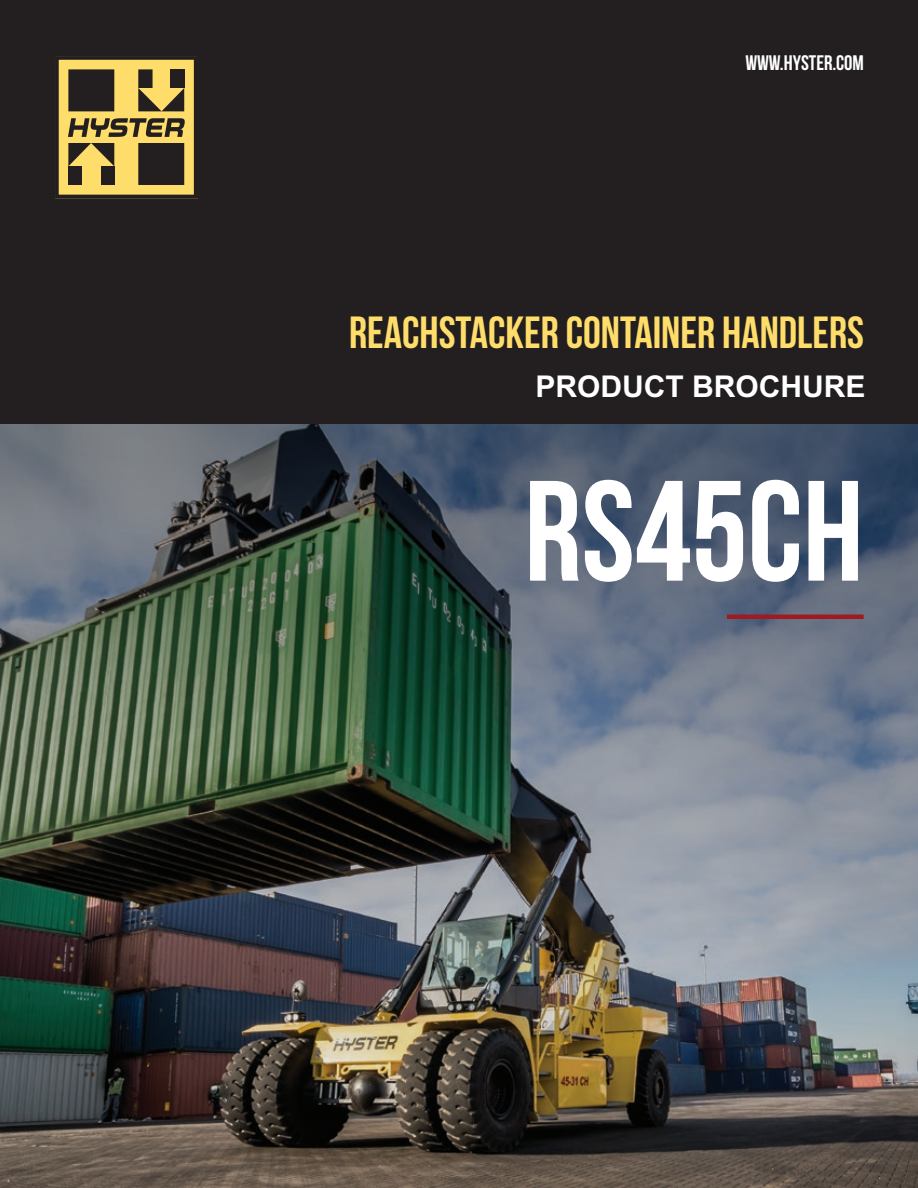
<style>
.page{position:relative;width:918px;height:1188px;background:#fff}
.page>*{position:absolute;margin:0;border:0;box-sizing:border-box;transform-origin:0 0}
.t1{font:142.5px "Bebas Neue";color:#fff}
.t2{font:45px "Bebas Neue";color:#ffdd6b}
.t3{font:700 30px "Arial MT Std";color:#fff}
.t4{font:21px "Bebas Neue";color:#fff}
</style>
<div class="page">
<div style="left:0;top:0;width:918px;height:424px;background:#231f20"></div>
<svg style="left:56px;top:56px;width:141px;height:139px"></svg>
<div style="left:68px;top:69px;width:46px;height:42px;background:#231f20"></div>
<img style="left:0;top:424px;width:918px;height:764px">
<hr style="left:727px;top:615px;width:137px;height:4px;background:#9e1c1f">
<p class="t4" style="left:745px;top:51px;width:120px">WWW.HYSTER.COM</p>
<p class="t2" style="left:349px;top:308px;width:516px">REACHSTACKER CONTAINER HANDLERS</p>
<p class="t3" style="left:536px;top:369px;width:331px">PRODUCT BROCHURE</p>
<h1 class="t1" style="left:524px;top:453px;width:341px">RS45CH</h1>
</div>
